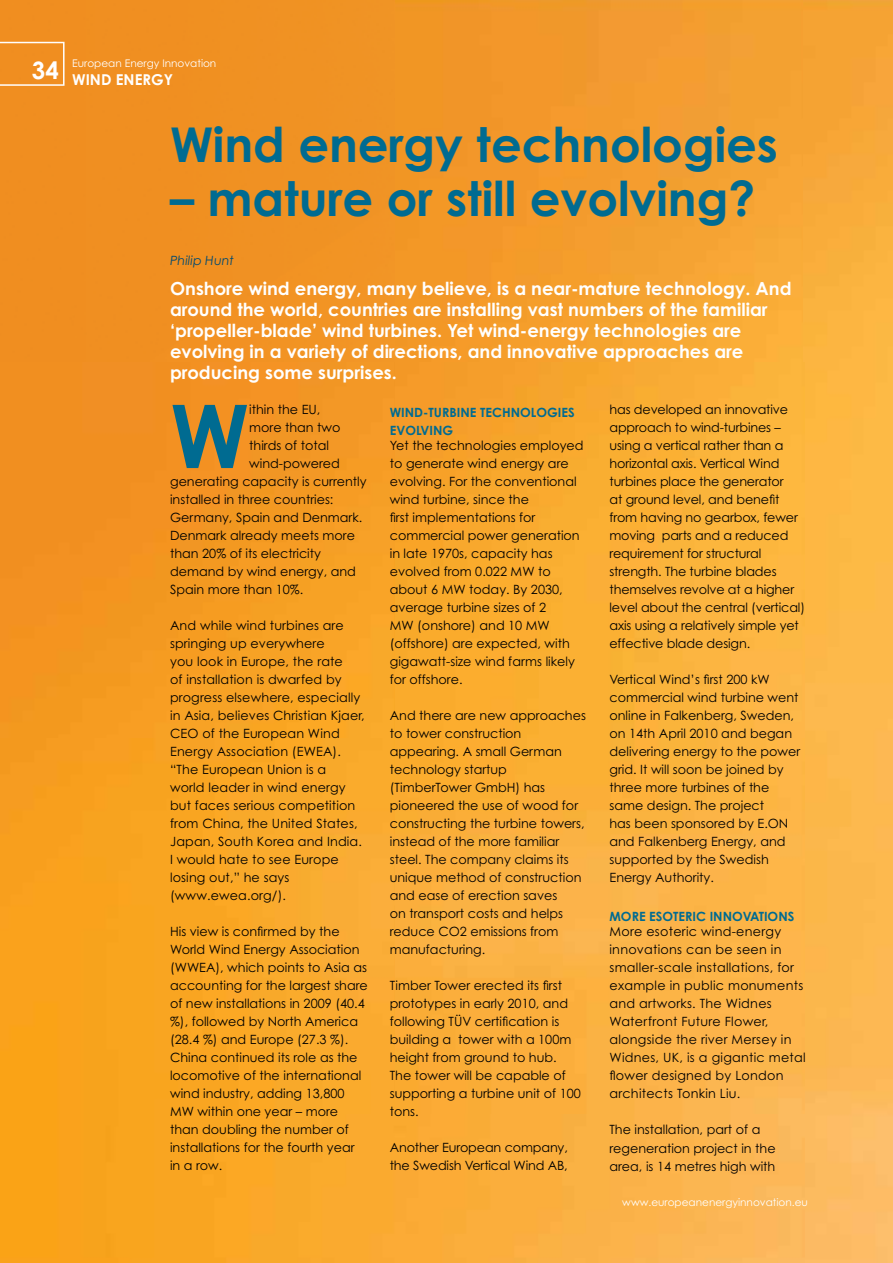
<style>
.page{position:relative;width:893px;height:1263px;background:#fff}
.page>*{position:absolute;margin:0;border:0;box-sizing:border-box;transform-origin:0 0}
.t1{font:700 87.9px "Century Gothic";color:#006b91}
.t2{font:700 48px "Century Gothic";color:#006b91}
.t3{font:700 24px "Century Gothic";color:#fff}
.t4{font:700 18px/21px "Century Gothic";color:#fff}
.t5{font:700 15px "Century Gothic";color:#fff}
.t6{font:12.75px/18px "Century Gothic";color:#000}
.t7{font:12.75px/18px "Century Gothic";letter-spacing:.02em;color:#000}
.t8{font:700 12.75px/18px "Century Gothic";color:#006b91}
.t9{font:italic 12.75px "Century Gothic";color:#004a71}
.t10{font:10.5px "Century Gothic";color:#fff}
</style>
<div class="page">
<img style="left:0;top:0;width:893px;height:1263px">
<svg style="left:0;top:42px;width:65px;height:44px;background:#f19732"></svg>
<h3 class="t3" style="left:32px;top:56px;width:28px">34</h3>
<p class="t10" style="left:72px;top:57px;width:146px">European Energy Innovation</p>
<p class="t5" style="left:72px;top:70px;width:102px">WIND ENERGY</p>
<h2 class="t2" style="left:170px;top:115px;width:609px">Wind energy technologies</h2>
<h2 class="t2" style="left:170px;top:169px;width:587px">– mature or still evolving?</h2>
<p class="t9" style="left:170px;top:253px;width:65px">Philip Hunt</p>
<p class="t4" style="left:170px;top:277px;width:623px">Onshore wind energy, many believe, is a near-mature technology. And around the world, countries are installing vast numbers of the familiar ‘propeller-blade’ wind turbines. Yet wind-energy technologies are evolving in a variety of directions, and innovative approaches are producing some surprises.</p>
<h1 class="t1" style="left:170px;top:381px;width:81px">W</h1>
<p class="t6" style="left:249px;top:400px;width:73px">ithin the EU,</p>
<p class="t6" style="left:609px;top:400px;width:197px">has developed an innovative approach to wind-turbines – using a vertical rather than a horizontal axis. Vertical Wind turbines place the generator<br>at ground level, and benefit from having no gearbox, fewer moving parts and a reduced requirement for structural strength. The turbine blades themselves revolve at a higher level about the central (vertical) axis using a relatively simple yet effective blade design.</p>
<p class="t6" style="left:609px;top:671px;width:192px">Vertical Wind’s first 200 kW commercial wind turbine went online in Falkenberg, Sweden, on 14th April 2010 and began delivering energy to the power grid. It will soon be joined by three more turbines of the same design. The project<br>has been sponsored by E.ON and Falkenberg Energy, and supported by the Swedish<br>Energy Authority.</p>
<p class="t8" style="left:609px;top:907px;width:186px">MORE ESOTERIC INNOVATIONS</p>
<p class="t7" style="left:609px;top:923px;width:198px">More esoteric wind-energy innovations can be seen in smaller-scale installations, for example in public monuments and artworks. The Widnes<br>Waterfront Future Flower, alongside the river Mersey in<br>Widnes, UK, is a gigantic metal flower designed by London architects Tonkin Liu.</p>
<p class="t6" style="left:609px;top:1121px;width:168px">The installation, part of a regeneration project in the area, is 14 metres high with</p>
<p class="t8" style="left:390px;top:403px;width:186px">WIND-TURBINE TECHNOLOGIES<br>EVOLVING</p>
<p class="t6" style="left:390px;top:436px;width:195px">Yet the technologies employed to generate wind energy are evolving. For the conventional wind turbine, since the<br>first implementations for commercial power generation in late 1970s, capacity has evolved from 0.022 MW to about 6 MW today. By 2030, average turbine sizes of 2<br>MW (onshore) and 10 MW (offshore) are expected, with gigawatt-size wind farms likely for offshore.</p>
<p class="t6" style="left:390px;top:706px;width:198px">And there are new approaches to tower construction appearing. A small German technology startup (TimberTower GmbH) has pioneered the use of wood for constructing the turbine towers, instead of the more familiar steel. The company claims its unique method of construction and ease of erection saves<br>on transport costs and helps reduce CO2 emissions from manufacturing.</p>
<p class="t6" style="left:390px;top:976px;width:193px">Timber Tower erected its first prototypes in early 2010, and following TÜV certification is building a tower with a 100m height from ground to hub.<br>The tower will be capable of supporting a turbine unit of 100 tons.</p>
<p class="t6" style="left:390px;top:1138px;width:180px">Another European company, the Swedish Vertical Wind AB,</p>
<p class="t6" style="left:249px;top:418px;width:93px">more than two</p>
<p class="t6" style="left:249px;top:436px;width:81px">thirds of total</p>
<p class="t6" style="left:249px;top:454px;width:92px">wind-powered</p>
<p class="t6" style="left:170px;top:472px;width:198px">generating capacity is currently</p>
<p class="t6" style="left:170px;top:490px;width:165px">installed in three countries:</p>
<p class="t6" style="left:170px;top:508px;width:194px">Germany, Spain and Denmark.</p>
<p class="t6" style="left:170px;top:526px;width:186px">Denmark already meets more</p>
<p class="t6" style="left:170px;top:544px;width:152px">than 20% of its electricity</p>
<p class="t6" style="left:170px;top:562px;width:187px">demand by wind energy, and</p>
<p class="t6" style="left:170px;top:580px;width:135px">Spain more than 10%.</p>
<p class="t6" style="left:170px;top:616px;width:196px">And while wind turbines are springing up everywhere<br>you look in Europe, the rate<br>of installation is dwarfed by progress elsewhere, especially in Asia, believes Christian Kjaer,<br>CEO of the European Wind<br>Energy Association (EWEA). “The European Union is a<br>world leader in wind energy but faces serious competition from China, the United States,<br>Japan, South Korea and India.<br>I would hate to see Europe losing out,” he says (www.ewea.org/).</p>
<p class="t6" style="left:170px;top:922px;width:199px">His view is confirmed by the<br>World Wind Energy Association (WWEA), which points to Asia as accounting for the largest share of new installations in 2009 (40.4 %), followed by North America (28.4 %) and Europe (27.3 %).<br>China continued its role as the locomotive of the international wind industry, adding 13,800<br>MW within one year – more than doubling the number of installations for the fourth year in a row.</p>
<p class="t10" style="left:622px;top:1196px;width:187px">www.europeanenergyinnovation.eu</p>
</div>
